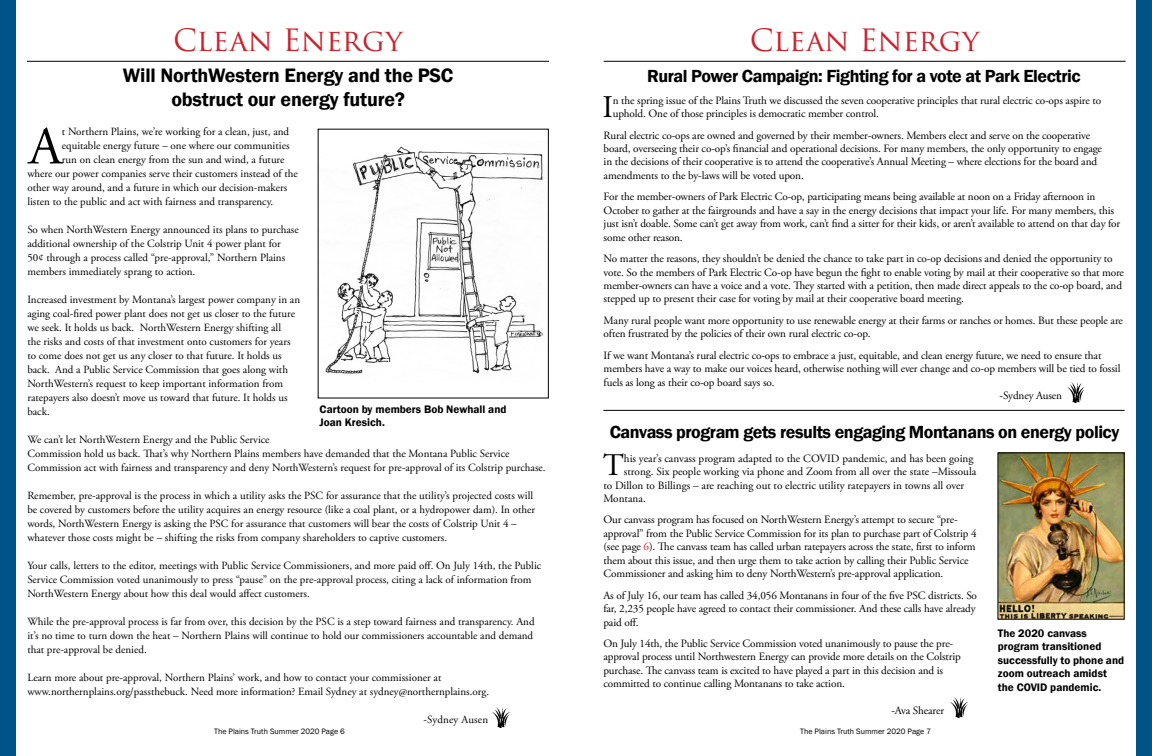
<style>
.page{position:relative;width:1152px;height:756px;background:#fff}
.page>*{position:absolute;margin:0;border:0;box-sizing:border-box;transform-origin:0 0}
.t1{font:53.2px "Adobe Garamond Pro";color:#000}
.t2{font:31.5px "Adobe Garamond Pro";color:#000}
.t3{font:30px "Trajan Pro 3";color:#ca242f}
.t4{font:600 20px/24px "Franklin Gothic";letter-spacing:-.01em;color:#000;text-align:center}
.t5{font:600 18px "Franklin Gothic";letter-spacing:-.025em;color:#000}
.t6{font:11.2px/13.4px "Adobe Garamond Pro";letter-spacing:-.01em;color:#000}
.t7{font:600 11.2px/13.4px "Franklin Gothic";color:#000}
.t8{font:11px/14px "Adobe Garamond Pro";color:#000}
.t9{font:8px "Franklin Gothic";color:#000}
.s1{color:#d2232a}
</style>
<div class="page">
<div style="left:0;top:0;width:16px;height:756px;background:#005387"></div>
<div style="left:1136px;top:0;width:16px;height:756px;background:#005387"></div>
<hr style="left:604px;top:61px;width:522px;height:1px;background:#000">
<hr style="left:27px;top:61px;width:522px;height:1px;background:#000">
<img style="left:493px;top:708px;width:17px;height:20px">
<hr style="left:603px;top:410px;width:522px;height:1px;background:#000">
<img style="left:325px;top:146px;width:220px;height:228px">
<img style="left:1000px;top:455px;width:123px;height:163px">
<img style="left:951px;top:697px;width:16px;height:20px">
<img style="left:1067px;top:382px;width:17px;height:20px">
<h3 class="t3" style="left:173px;top:19px;width:231px">Clean Energy</h3>
<h3 class="t3" style="left:750px;top:19px;width:231px">Clean Energy</h3>
<h3 class="t4" style="left:123px;top:64px;width:332px">Will NorthWestern Energy and the PSC obstruct our energy future?</h3>
<h1 class="t1" style="left:29px;top:115px;width:35px">A</h1>
<p class="t8" style="left:62px;top:125px;width:229px">t Northern Plains, we’re working for a clean, just, and</p>
<p class="t8" style="left:62px;top:139px;width:229px">equitable energy future – one where our communities</p>
<p class="t8" style="left:62px;top:153px;width:224px">run on clean energy from the sun and wind, a future</p>
<p class="t8" style="left:27px;top:167px;width:272px">where our power companies serve their customers instead of the</p>
<p class="t8" style="left:27px;top:181px;width:262px">other way around, and a future in which our decision-makers</p>
<p class="t8" style="left:27px;top:195px;width:247px">listen to the public and act with fairness and transparency.</p>
<p class="t8" style="left:27px;top:223px;width:273px">So when NorthWestern Energy announced its plans to purchase additional ownership of the Colstrip Unit 4 power plant for 50¢ through a process called “pre-approval,” Northern Plains members immediately sprang to action.</p>
<p class="t8" style="left:27px;top:293px;width:274px">Increased investment by Montana’s largest power company in an aging coal-fired power plant does not get us closer to the future we seek. It holds us back. NorthWestern Energy shifting all<br>the risks and costs of that investment onto customers for years to come does not get us any closer to that future. It holds us back. And a Public Service Commission that goes along with NorthWestern’s request to keep important information from ratepayers also doesn’t move us toward that future. It holds us back.</p>
<p class="t8" style="left:27px;top:433px;width:520px">We can’t let NorthWestern Energy and the Public Service<br>Commission hold us back. That’s why Northern Plains members have demanded that the Montana Public Service<br>Commission act with fairness and transparency and deny NorthWestern’s request for pre-approval of its Colstrip purchase.</p>
<p class="t8" style="left:27px;top:489px;width:509px">Remember, pre-approval is the process in which a utility asks the PSC for assurance that the utility’s projected costs will be covered by customers before the utility acquires an energy resource (like a coal plant, or a hydropower dam). In other words, NorthWestern Energy is asking the PSC for assurance that customers will bear the costs of Colstrip Unit 4 – whatever those costs might be – shifting the risks from company shareholders to captive customers.</p>
<p class="t8" style="left:27px;top:559px;width:515px">Your calls, letters to the editor, meetings with Public Service Commissioners, and more paid off. On July 14th, the Public<br>Service Commission voted unanimously to press “pause” on the pre-approval process, citing a lack of information from<br>NorthWestern Energy about how this deal would affect customers.</p>
<p class="t8" style="left:27px;top:615px;width:509px">While the pre-approval process is far from over, this decision by the PSC is a step toward fairness and transparency. And it’s no time to turn down the heat – Northern Plains will continue to hold our commissioners accountable and demand that pre-approval be denied.</p>
<p class="t8" style="left:27px;top:671px;width:463px">Learn more about pre-approval, Northern Plains’ work, and how to contact your commissioner at www.northernplains.org/passthebuck. Need more information? Email Sydney at sydney@northernplains.org.</p>
<p class="t8" style="left:423px;top:713px;width:66px">-Sydney Ausen</p>
<p class="t7" style="left:320px;top:403px;width:188px">Cartoon by members Bob Newhall and<br>Joan Kresich.</p>
<h3 class="t5" style="left:647px;top:65px;width:435px">Rural Power Campaign: Fighting for a vote at Park Electric</h3>
<h2 class="t2" style="left:602px;top:88px;width:12px">I</h2>
<p class="t6" style="left:613px;top:94px;width:490px">n the spring issue of the Plains Truth we discussed the seven cooperative principles that rural electric co-ops aspire to uphold. One of those principles is democratic member control.</p>
<p class="t6" style="left:604px;top:129px;width:500px">Rural electric co-ops are owned and governed by their member-owners. Members elect and serve on the cooperative board, overseeing their co-op’s financial and operational decisions. For many members, the only opportunity to engage in the decisions of their cooperative is to attend the cooperative’s Annual Meeting – where elections for the board and amendments to the by-laws will be voted upon.</p>
<p class="t6" style="left:604px;top:190px;width:518px">For the member-owners of Park Electric Co-op, participating means being available at noon on a Friday afternoon in October to gather at the fairgrounds and have a say in the energy decisions that impact your life. For many members, this just isn’t doable. Some can’t get away from work, can’t find a sitter for their kids, or aren’t available to attend on that day for some other reason.</p>
<p class="t6" style="left:604px;top:252px;width:522px">No matter the reasons, they shouldn’t be denied the chance to take part in co-op decisions and denied the opportunity to vote. So the members of Park Electric Co-op have begun the fight to enable voting by mail at their cooperative so that more member-owners can have a voice and a vote. They started with a petition, then made direct appeals to the co-op board, and stepped up to present their case for voting by mail at their cooperative board meeting.</p>
<p class="t6" style="left:604px;top:314px;width:521px">Many rural people want more opportunity to use renewable energy at their farms or ranches or homes. But these people are often frustrated by the policies of their own rural electric co-op.</p>
<p class="t6" style="left:604px;top:349px;width:499px">If we want Montana’s rural electric co-ops to embrace a just, equitable, and clean energy future, we need to ensure that</p>
<p class="t6" style="left:604px;top:362px;width:518px">members have a way to make our voices heard, otherwise nothing will ever change and co-op members will be tied to fossil</p>
<p class="t6" style="left:604px;top:376px;width:172px">fuels as long as their co-op board says so.</p>
<p class="t6" style="left:1000px;top:389px;width:64px">-Sydney Ausen</p>
<h3 class="t5" style="left:610px;top:421px;width:511px">Canvass program gets results engaging Montanans on energy policy</h3>
<h2 class="t2" style="left:603px;top:446px;width:22px">T</h2>
<p class="t6" style="left:624px;top:452px;width:351px">his year’s canvass program adapted to the COVID pandemic, and has been going</p>
<p class="t6" style="left:624px;top:465px;width:354px">strong. Six people working via phone and Zoom from all over the state –Missoula</p>
<p class="t6" style="left:603px;top:479px;width:362px">to Dillon to Billings – are reaching out to electric utility ratepayers in towns all over</p>
<p class="t6" style="left:603px;top:492px;width:44px">Montana.</p>
<p class="t6" style="left:603px;top:514px;width:375px">Our canvass program has focused on NorthWestern Energy’s attempt to secure “pre&shy;approval” from the Public Service Commission for its plan to purchase part of Colstrip 4 (see page <span class="s1">6</span>). The canvass team has called urban ratepayers across the state, first to inform them about this issue, and then urge them to take action by calling their Public Service Commissioner and asking him to deny NorthWestern’s pre-approval application.</p>
<p class="t6" style="left:603px;top:589px;width:375px">As of July 16, our team has called 34,056 Montanans in four of the five PSC districts. So far, 2,235 people have agreed to contact their commissioner. And these calls have already paid off.</p>
<p class="t6" style="left:603px;top:637px;width:359px">On July 14th, the Public Service Commission voted unanimously to pause the pre&shy;approval process until Northwestern Energy can provide more details on the Colstrip purchase. The canvass team is excited to have played a part in this decision and is committed to continue calling Montanans to take action.</p>
<p class="t6" style="left:891px;top:704px;width:54px">-Ava Shearer</p>
<p class="t7" style="left:998px;top:626px;width:128px">The 2020 canvass program transitioned successfully to phone and zoom outreach amidst the COVID pandemic.</p>
<p class="t9" style="left:214px;top:726px;width:132px">The Plains Truth Summer 2020 Page 6</p>
<p class="t9" style="left:800px;top:726px;width:132px">The Plains Truth Summer 2020 Page 7</p>
</div>
